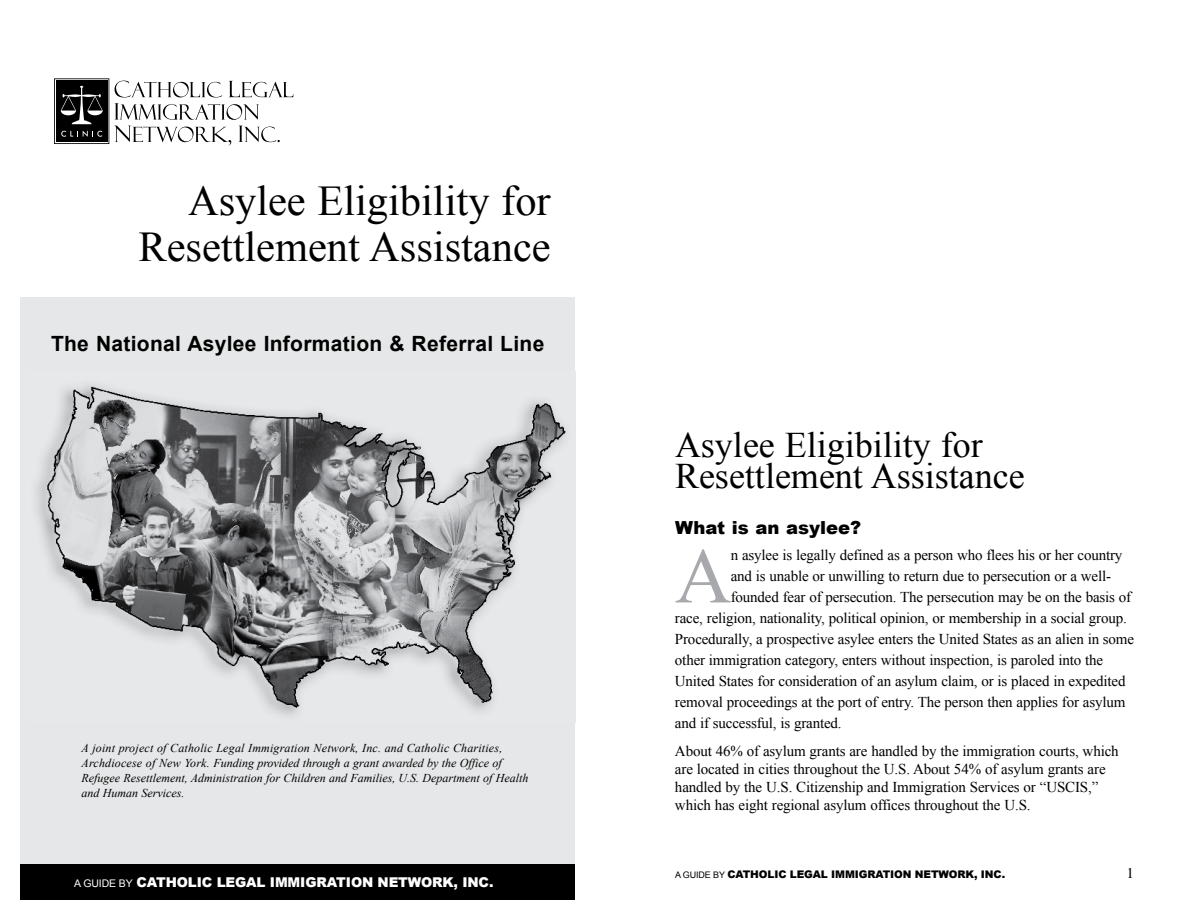
<style>
.page{position:relative;width:1188px;height:918px;background:#fff}
.page>*{position:absolute;margin:0;border:0;box-sizing:border-box;transform-origin:0 0}
.t1{font:78.45px "Times New Roman";color:#a7a9ac}
.t2{font:42.45px/45.9px "Times New Roman";color:#000;text-align:right}
.t3{font:36px/31.5px "Times New Roman";color:#000}
.t4{font:700 21px "Arial";letter-spacing:.015em;color:#000}
.t5{font:900 18px "Arial";color:#000}
.t6{font:15px/18px "Times New Roman";letter-spacing:-.01em;color:#000}
.t7{font:15px "Times";color:#000}
.t8{font:900 13.5px "Arial";letter-spacing:-.01em;color:#fff}
.t9{font:italic 12px/15px "Times New Roman";color:#000}
.t10{font:900 10.5px "Arial";letter-spacing:-.01em;color:#000}
.s1{font-weight:400;font-size:10.5px}
.s2{font-weight:400;font-size:9px}
</style>
<div class="page">
<svg style="left:54px;top:78px;width:239px;height:68px"></svg>
<div style="left:20px;top:297px;width:555px;height:576px;background:#e6e7e8"></div>
<img style="left:37px;top:385px;width:529px;height:330px">
<div style="left:20px;top:864px;width:555px;height:35px;background:#000"></div>
<h2 class="t2" style="left:138px;top:178px;width:414px">Asylee Eligibility for<br>Resettlement Assistance</h2>
<h3 class="t4" style="left:51px;top:332px;width:495px">The National Asylee Information &amp; Referral Line</h3>
<p class="t9" style="left:82px;top:741px;width:448px">A joint project of Catholic Legal Immigration Network, Inc. and Catholic Charities, Archdiocese of New York. Funding provided through a grant awarded by the Office of Refugee Resettlement, Administration for Children and Families, U.S. Department of Health and Human Services.</p>
<p class="t8" style="left:74px;top:875px;width:421px"><span class="s1">A GUIDE by</span> CATHOLIC LEGAL I MMIGRATION NETWORK, I NC.</p>
<h3 class="t3" style="left:675px;top:429px;width:351px">Asylee Eligibility for<br>Resettlement Assistance</h3>
<p class="t5" style="left:675px;top:518px;width:188px">WHAT IS AN ASYLEE?</p>
<h1 class="t1" style="left:675px;top:531px;width:58px">A</h1>
<p class="t6" style="left:731px;top:546px;width:393px">n asylee is legally defined as a person who flees his or her country</p>
<p class="t6" style="left:731px;top:567px;width:382px">and is unable or unwilling to return due to persecution or a well-</p>
<p class="t6" style="left:731px;top:588px;width:402px">founded fear of persecution. The persecution may be on the basis of</p>
<p class="t6" style="left:675px;top:609px;width:453px">race, religion, nationality, political opinion, or membership in a social group.</p>
<p class="t6" style="left:675px;top:630px;width:461px">Procedurally, a prospective asylee enters the United States as an alien in some</p>
<p class="t6" style="left:675px;top:651px;width:430px">other immigration category, enters without inspection, is paroled into the</p>
<p class="t6" style="left:675px;top:672px;width:452px">United States for consideration of an asylum claim, or is placed in expedited</p>
<p class="t6" style="left:675px;top:693px;width:452px">removal proceedings at the port of entry. The person then applies for asylum</p>
<p class="t6" style="left:675px;top:714px;width:168px">and if successful, is granted.</p>
<p class="t6" style="left:675px;top:742px;width:445px">About 46% of asylum grants are handled by the immigration courts, which are located in cities throughout the U.S. About 54% of asylum grants are handled by the U.S. Citizenship and Immigration Services or “USCIS,” which has eight regional asylum offices throughout the U.S.</p>
<p class="t10" style="left:675px;top:868px;width:332px"><span class="s2">A GUIDE by</span> CATHOLIC LEGAL I MMIGRATION NETWORK, I NC.</p>
<p class="t7" style="left:1126px;top:864px;width:9px">1</p>
</div>
